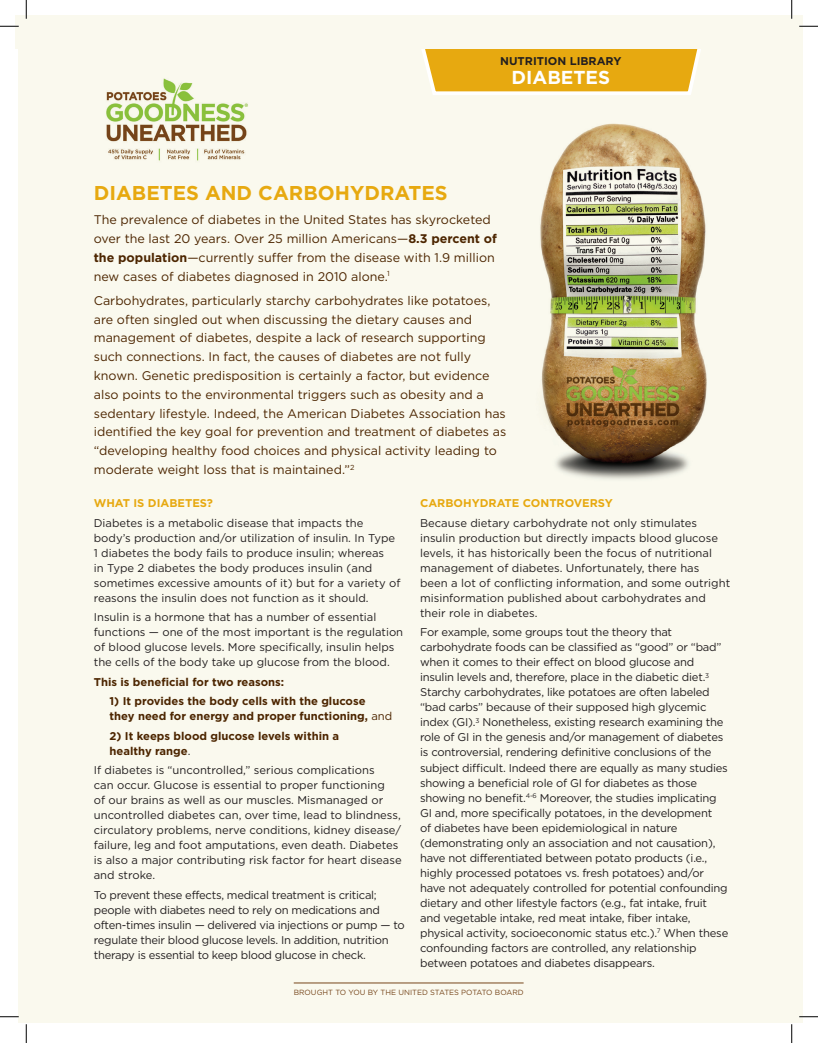
<style>
.page{position:relative;width:818px;height:1043px;background:#fff}
.page>*{position:absolute;margin:0;border:0;box-sizing:border-box;transform-origin:0 0}
.t1{font:700 20px "Gotham HTF";color:#e7a910}
.t2{font:700 18.75px "Gotham HTF";color:#fff}
.t3{font:12.5px/18.8px "Gotham HTF";color:#4c2500}
.t4{font:11.25px/15px "Gotham HTF";letter-spacing:-.02em;color:#231f20}
.t5{font:11.25px/15px "Gotham HTF";color:#231f20}
.t6{font:700 11.25px/15px "Gotham HTF";color:#4c2500}
.t7{font:700 11.25px "Gotham HTF";color:#e7a910}
.t8{font:700 11.25px "Gotham HTF";color:#231f20}
.t9{font:7.5px "Gotham HTF";color:#76461b}
.s1{font-weight:700}
.s2{font-weight:400}
.s3{font-weight:400;color:#231f20}
</style>
<div class="page">
<div style="left:18px;top:19px;width:784px;height:1003px;background:#faf9ee"></div>
<svg style="left:421px;top:49px;width:280px;height:46px;background:#eab430"></svg>
<div style="left:15px;top:15px;width:787px;height:34px;background:#faf9ee"></div>
<img style="left:106px;top:78px;width:142px;height:83px">
<img style="left:540px;top:123px;width:167px;height:356px">
<hr style="left:294px;top:982px;width:229px;height:1px;background:#76461b">
<svg style="left:0;top:25px;width:19px;height:2px"></svg>
<svg style="left:799px;top:25px;width:19px;height:2px"></svg>
<svg style="left:0;top:1016px;width:19px;height:1px"></svg>
<svg style="left:799px;top:1015px;width:19px;height:2px"></svg>
<svg style="left:25px;top:0;width:2px;height:19px"></svg>
<svg style="left:25px;top:1024px;width:2px;height:18px"></svg>
<svg style="left:791px;top:0;width:1px;height:19px"></svg>
<svg style="left:791px;top:1024px;width:1px;height:18px"></svg>
<p class="t8" style="left:500px;top:54px;width:123px">N utrition Library</p>
<h2 class="t2" style="left:511px;top:66px;width:100px">diabetes</h2>
<h1 class="t1" style="left:94px;top:181px;width:355px">diabetes and carbohydrates</h1>
<p class="t3" style="left:94px;top:210px;width:404px">The prevalence of diabetes in the United States has skyrocketed over the last 20 years. Over 25 million Americans—<span class="s1">8.3 percent of the population</span>—currently suffer from the disease with 1.9 million new cases of diabetes diagnosed in 2010 alone.<sup>1</sup></p>
<p class="t3" style="left:94px;top:291px;width:414px">Carbohydrates, particularly starchy carbohydrates like potatoes, are often singled out when discussing the dietary causes and management of diabetes, despite a lack of research supporting such connections. In fact, the causes of diabetes are not fully known. Genetic predisposition is certainly a factor, but evidence also points to the environmental triggers such as obesity and a sedentary lifestyle. Indeed, the American Diabetes Association has identified the key goal for prevention and treatment of diabetes as “developing healthy food choices and physical activity leading to moderate weight loss that is maintained.”<sup>2</sup></p>
<p class="t7" style="left:94px;top:497px;width:121px">what is diabetes?</p>
<p class="t5" style="left:94px;top:515px;width:308px">Diabetes is a metabolic disease that impacts the body’s production and/or utilization of insulin. In Type 1 diabetes the body fails to produce insulin; whereas<br>in Type 2 diabetes the body produces insulin (and sometimes excessive amounts of it) but for a variety of reasons the insulin does not function as it should.</p>
<p class="t5" style="left:94px;top:609px;width:311px">Insulin is a hormone that has a number of essential functions — one of the most important is the regulation of blood glucose levels. More specifically, insulin helps the cells of the body take up glucose from the blood.</p>
<p class="t6" style="left:94px;top:674px;width:192px">This is beneficial for two reasons:</p>
<p class="t6" style="left:109px;top:693px;width:284px">1) It provides the body cells with the glucose they need for energy and proper functioning, <span class="s2">and</span></p>
<p class="t6" style="left:109px;top:728px;width:231px">2) It keeps blood glucose levels within a healthy range<span class="s3">.</span></p>
<p class="t5" style="left:94px;top:762px;width:309px">If diabetes is “uncontrolled,” serious complications<br>can occur. Glucose is essential to proper functioning<br>of our brains as well as our muscles. Mismanaged or uncontrolled diabetes can, over time, lead to blindness, circulatory problems, nerve conditions, kidney disease/ failure, leg and foot amputations, even death. Diabetes is also a major contributing risk factor for heart disease and stroke.</p>
<p class="t4" style="left:94px;top:887px;width:312px">To prevent these effects, medical treatment is critical; people with diabetes need to rely on medications and often-times insulin — delivered via injections or pump — to regulate their blood glucose levels. In addition, nutrition therapy is essential to keep blood glucose in check.</p>
<p class="t7" style="left:420px;top:497px;width:194px">Carbohydrate Controversy</p>
<p class="t5" style="left:420px;top:515px;width:311px">Because dietary carbohydrate not only stimulates insulin production but directly impacts blood glucose levels, it has historically been the focus of nutritional management of diabetes. Unfortunately, there has<br>been a lot of conflicting information, and some outright misinformation published about carbohydrates and their role in diabetes.</p>
<p class="t4" style="left:420px;top:624px;width:310px">For example, some groups tout the theory that carbohydrate foods can be classified as “good” or “bad” when it comes to their effect on blood glucose and insulin levels and, therefore, place in the diabetic diet.<sup>3<br></sup>Starchy carbohydrates, like potatoes are often labeled “bad carbs” because of their supposed high glycemic index (GI).<sup>3</sup> Nonetheless, existing research examining the role of GI in the genesis and/or management of diabetes is controversial, rendering definitive conclusions of the subject difficult. Indeed there are equally as many studies showing a beneficial role of GI for diabetes as those showing no benefit.<sup>4-6</sup> Moreover, the studies implicating GI and, more specifically potatoes, in the development<br>of diabetes have been epidemiological in nature (demonstrating only an association and not causation), have not differentiated between potato products (i.e., highly processed potatoes vs. fresh potatoes) and/or have not adequately controlled for potential confounding dietary and other lifestyle factors (e.g., fat intake, fruit and vegetable intake, red meat intake, fiber intake, physical activity, socioeconomic status etc.).<sup>7</sup> When these confounding factors are controlled, any relationship between potatoes and diabetes disappears.</p>
<p class="t9" style="left:294px;top:987px;width:18px">Broug</p>
<p class="t9" style="left:322px;top:987px;width:118px">ht to you by the United Stat</p>
<p class="t9" style="left:449px;top:987px;width:24px">es Potato</p>
<p class="t9" style="left:495px;top:987px;width:29px">Board</p>
</div>
